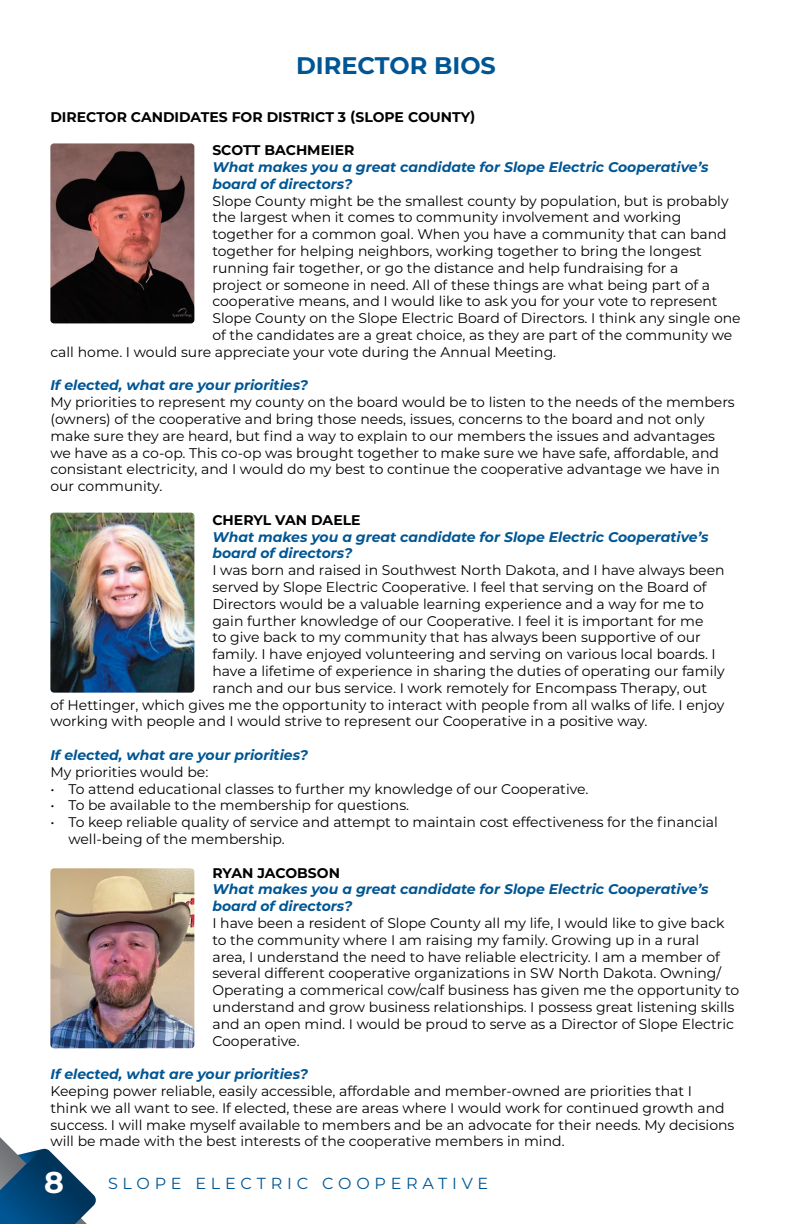
<style>
.page{position:relative;width:792px;height:1224px;background:#fff}
.page>*{position:absolute;margin:0;border:0;box-sizing:border-box;transform-origin:0 0}
.t1{font:700 30px "Montserrat";color:#fff}
.t2{font:700 24px "Montserrat";color:#005694}
.t3{font:16px "Montserrat";letter-spacing:.3em;color:#005694}
.t4{font:14px/16.8px "Montserrat";color:#000}
.t5{font:italic 700 14px/16.8px "Montserrat";color:#005694}
.t6{font:700 14px "Montserrat";color:#000}
</style>
<div class="page">
<img style="left:50px;top:143px;width:144px;height:180px">
<img style="left:50px;top:513px;width:144px;height:180px">
<img style="left:50px;top:868px;width:144px;height:180px">
<svg style="left:0;top:1137px;width:96px;height:87px"></svg>
<h2 class="t2" style="left:296px;top:48px;width:201px">DIRECTOR BIOS</h2>
<p class="t6" style="left:50px;top:106px;width:427px">DIRECTOR CANDIDATES FOR DISTRICT 3 (SLOPE COUNTY)</p>
<p class="t6" style="left:212px;top:140px;width:143px">SCOTT BACHMEIER</p>
<p class="t5" style="left:212px;top:158px;width:498px">What makes you a great candidate for Slope Electric Cooperative’s board of directors?</p>
<p class="t4" style="left:212px;top:192px;width:518px">Slope County might be the smallest county by population, but is probably</p>
<p class="t4" style="left:212px;top:208px;width:471px">the largest when it comes to community involvement and working</p>
<p class="t4" style="left:212px;top:225px;width:516px">together for a common goal. When you have a community that can band</p>
<p class="t4" style="left:212px;top:242px;width:491px">together for helping neighbors, working together to bring the longest</p>
<p class="t4" style="left:212px;top:259px;width:468px">running fair together, or go the distance and help fundraising for a</p>
<p class="t4" style="left:212px;top:276px;width:499px">project or someone in need. All of these things are what being part of a</p>
<p class="t4" style="left:212px;top:292px;width:507px">cooperative means, and I would like to ask you for your vote to represent</p>
<p class="t4" style="left:212px;top:309px;width:530px">Slope County on the Slope Electric Board of Directors. I think any single one</p>
<p class="t4" style="left:212px;top:326px;width:521px">of the candidates are a great choice, as they are part of the community we</p>
<p class="t4" style="left:50px;top:343px;width:507px">call home. I would sure appreciate your vote during the Annual Meeting.</p>
<p class="t5" style="left:50px;top:376px;width:259px">If elected, what are your priorities?</p>
<p class="t4" style="left:50px;top:393px;width:686px">My priorities to represent my county on the board would be to listen to the needs of the members (owners) of the cooperative and bring those needs, issues, concerns to the board and not only make sure they are heard, but find a way to explain to our members the issues and advantages we have as a co-op. This co-op was brought together to make sure we have safe, affordable, and consistant electricity, and I would do my best to continue the cooperative advantage we have in our community.</p>
<p class="t6" style="left:212px;top:510px;width:150px">CHERYL VAN DAELE</p>
<p class="t5" style="left:212px;top:527px;width:498px">What makes you a great candidate for Slope Electric Cooperative’s board of directors?</p>
<p class="t4" style="left:212px;top:561px;width:514px">I was born and raised in Southwest North Dakota, and I have always been</p>
<p class="t4" style="left:212px;top:578px;width:496px">served by Slope Electric Cooperative. I feel that serving on the Board of</p>
<p class="t4" style="left:212px;top:595px;width:493px">Directors would be a valuable learning experience and a way for me to</p>
<p class="t4" style="left:212px;top:612px;width:493px">gain further knowledge of our Cooperative. I feel it is important for me</p>
<p class="t4" style="left:212px;top:628px;width:490px">to give back to my community that has always been supportive of our</p>
<p class="t4" style="left:212px;top:645px;width:505px">family. I have enjoyed volunteering and serving on various local boards. I</p>
<p class="t4" style="left:212px;top:662px;width:514px">have a lifetime of experience in sharing the duties of operating our family</p>
<p class="t4" style="left:212px;top:679px;width:496px">ranch and our bus service. I work remotely for Encompass Therapy, out</p>
<p class="t4" style="left:50px;top:696px;width:675px">of Hettinger, which gives me the opportunity to interact with people from all walks of life. I enjoy</p>
<p class="t4" style="left:50px;top:712px;width:599px">working with people and I would strive to represent our Cooperative in a positive way.</p>
<p class="t5" style="left:50px;top:746px;width:259px">If elected, what are your priorities?</p>
<p class="t4" style="left:50px;top:763px;width:159px">My priorities would be:</p>
<p class="t4" style="left:50px;top:780px;width:540px">• To attend educational classes to further my knowledge of our Cooperative.</p>
<p class="t4" style="left:50px;top:796px;width:360px">• To be available to the membership for questions.</p>
<p class="t4" style="left:68px;top:813px;width:651px;text-indent:-18px">• To keep reliable quality of service and attempt to maintain cost effectiveness for the financial well-being of the membership.</p>
<p class="t6" style="left:212px;top:862px;width:129px">RYAN JACOBSON</p>
<p class="t5" style="left:212px;top:880px;width:498px">What makes you a great candidate for Slope Electric Cooperative’s board of directors?</p>
<p class="t4" style="left:212px;top:914px;width:528px">I have been a resident of Slope County all my life, I would like to give back to the community where I am raising my family. Growing up in a rural<br>area, I understand the need to have reliable electricity. I am a member of several different cooperative organizations in SW North Dakota. Owning/ Operating a commerical cow/calf business has given me the opportunity to understand and grow business relationships. I possess great listening skills and an open mind. I would be proud to serve as a Director of Slope Electric Cooperative.</p>
<p class="t5" style="left:50px;top:1065px;width:259px">If elected, what are your priorities?</p>
<p class="t4" style="left:50px;top:1082px;width:686px">Keeping power reliable, easily accessible, affordable and member-owned are priorities that I<br>think we all want to see. If elected, these are areas where I would work for continued growth and success. I will make myself available to members and be an advocate for their needs. My decisions will be made with the best interests of the cooperative members in mind.</p>
<h1 class="t1" style="left:44px;top:1161px;width:21px">8</h1>
<p class="t3" style="left:108px;top:1172px;width:382px">SLOPE ELECTRIC COOPERATIVE</p>
</div>
